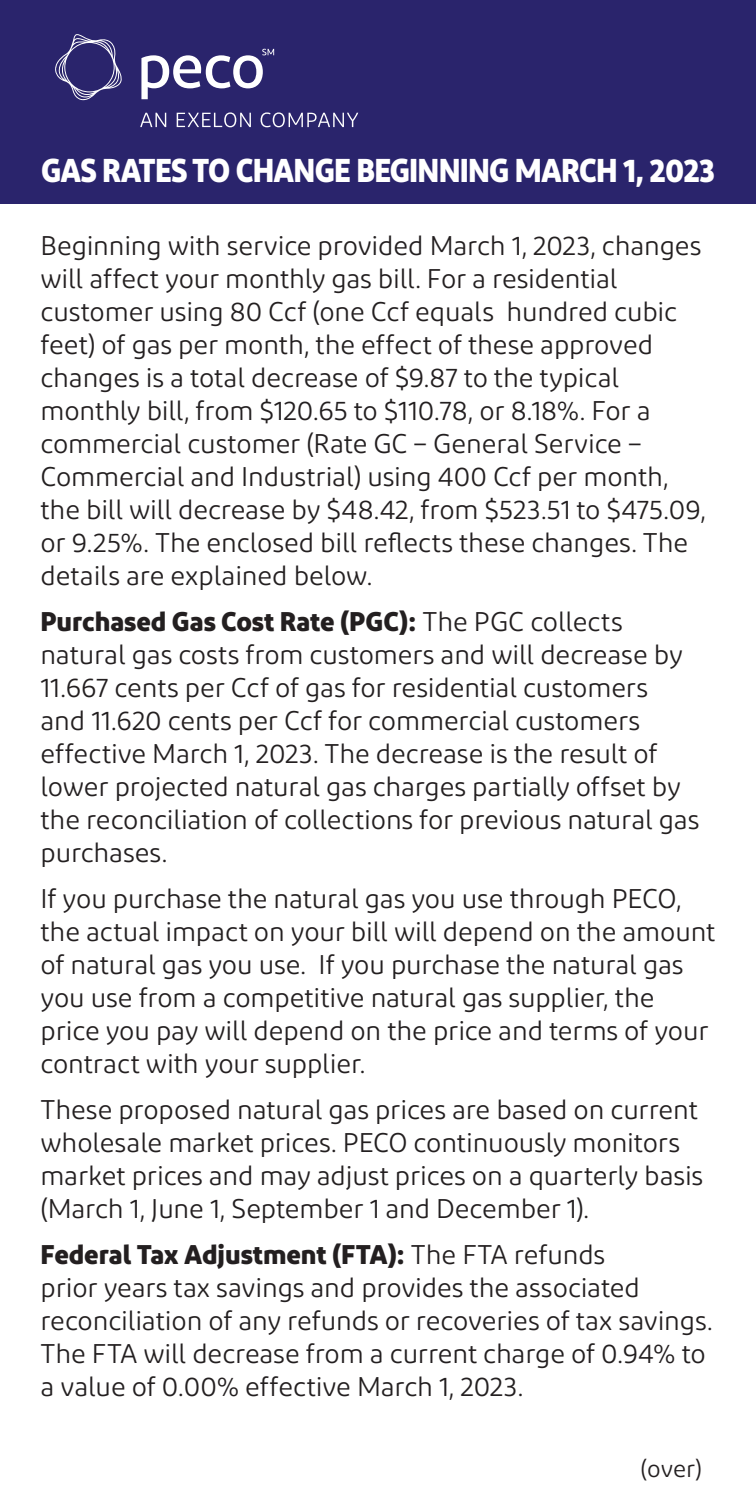
<style>
.page{position:relative;width:756px;height:1512px;background:#fff}
.page>*{position:absolute;margin:0;border:0;box-sizing:border-box;transform-origin:0 0}
.t1{font:700 33px "Diodrum Cyrillic";letter-spacing:-.025em;color:#fff;scale:.93 1}
.t2{font:27px/33px "Diodrum Cyrillic";letter-spacing:-.005em;color:#231f20}
.t3{font:24px "Diodrum Cyrillic";color:#231f20}
.s1{font-weight:700}
</style>
<div class="page">
<div style="left:0;top:0;width:756px;height:203px;background:#2a246c"></div>
<svg style="left:55px;top:34px;width:219px;height:66px"></svg>
<svg style="left:140px;top:112px;width:218px;height:15px"></svg>
<p class="t1" style="left:41px;top:148px;width:726px">GAS RATES TO CHANGE BEGINNING MARCH 1, 2023</p>
<p class="t2" style="left:40px;top:229px;width:667px">Beginning with service provided March 1, 2023, changes will affect your monthly gas bill. For a residential customer using 80 Ccf (one Ccf equals hundred cubic feet) of gas per month, the effect of these approved changes is a total decrease of $9.87 to the typical monthly bill, from $120.65 to $110.78, or 8.18%. For a commercial customer (Rate GC – General Service – Commercial and Industrial) using 400 Ccf per month, the bill will decrease by $48.42, from $523.51 to $475.09,</p>
<p class="t2" style="left:40px;top:526px;width:649px">or 9.25%. The enclosed bill reflects these changes. The</p>
<p class="t2" style="left:40px;top:559px;width:333px">details are explained below.</p>
<p class="t2" style="left:40px;top:605px;width:644px"><span class="s1">Purchased Gas Cost Rate (PGC):</span> The PGC collects natural gas costs from customers and will decrease by</p>
<p class="t2" style="left:40px;top:671px;width:660px">11.667 cents per Ccf of gas for residential customers and 11.620 cents per Ccf for commercial customers effective March 1, 2023. The decrease is the result of lower projected natural gas charges partially offset by the reconciliation of collections for previous natural gas purchases.</p>
<p class="t2" style="left:40px;top:881px;width:677px">If you purchase the natural gas you use through PECO, the actual impact on your bill will depend on the amount of natural gas you use. If you purchase the natural gas you use from a competitive natural gas supplier, the price you pay will depend on the price and terms of your contract with your supplier.</p>
<p class="t2" style="left:40px;top:1092px;width:664px">These proposed natural gas prices are based on current wholesale market prices. PECO continuously monitors market prices and may adjust prices on a quarterly basis (March 1, June 1, September 1 and December 1).</p>
<p class="t2" style="left:40px;top:1237px;width:674px"><span class="s1">Federal Tax Adjustment (FTA):</span> The FTA refunds<br>prior years tax savings and provides the associated reconciliation of any refunds or recoveries of tax savings.<br>The FTA will decrease from a current charge of 0.94% to a value of 0.00% effective March 1, 2023.</p>
<p class="t3" style="left:640px;top:1454px;width:63px">(over)</p>
</div>
